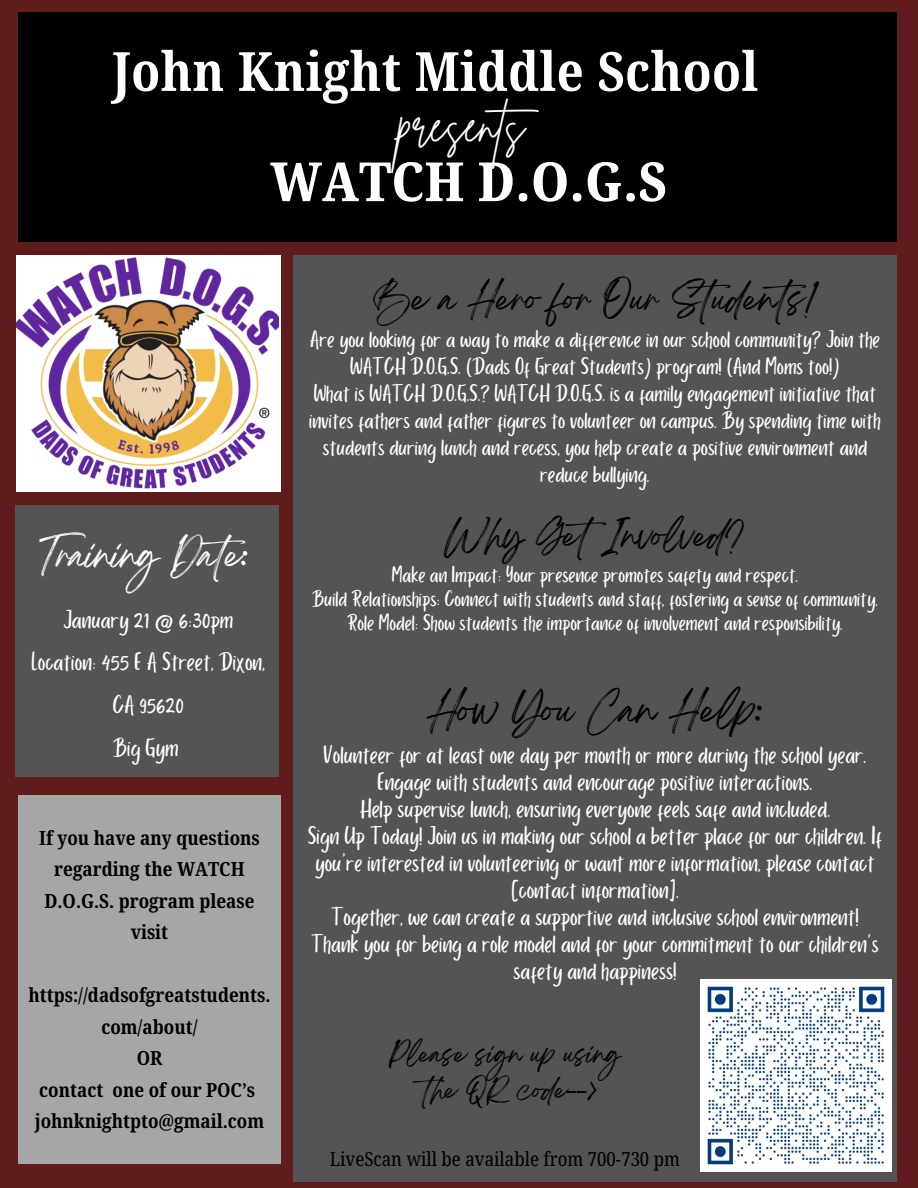
<style>
.page{position:relative;width:918px;height:1188px;background:#601c1c}
.page>*{position:absolute;margin:0;border:0;box-sizing:border-box;transform-origin:0 0}
.t1{font:700 54px "Noto Serif Ethiopic Condensed";letter-spacing:.01em;color:#fff}
.t2{font:800 54px "Noto Serif Ethiopic Condensed";letter-spacing:.01em;color:#fff}
.t3{font:48px "Brittany Signature";letter-spacing:.01em;color:#fff}
.t4{font:33.9px "Breathing";color:#000}
.t5{font:32.1px "Breathing";letter-spacing:-.025em;color:#fff}
.t6{font:30.9px "Breathing";color:#000}
.t7{font:29.4px "Breathing";color:#000}
.t8{font:26.7px/42.8px "Porcelain";color:#fff;text-align:center}
.t9{font:26.4px/27px "Porcelain";color:#fff;text-align:center}
.t10{font:24.9px/27px "Porcelain";color:#fff;text-align:center}
.t11{font:23.4px/23.7px "Porcelain";color:#fff;text-align:center}
.t12{font:22.5px/36px "Breathing";color:#000;text-align:center}
.t13{font:700 19.5px/31.5px "Noto Serif Ethiopic Condensed";color:#000;text-align:center}
.t14{font:19.5px "Noto Serif Ethiopic Condensed";color:#000}
</style>
<div class="page">
<div style="left:15px;top:505px;width:264px;height:272px;background:#545454"></div>
<div style="left:293px;top:255px;width:604px;height:927px;background:#545454"></div>
<div style="left:18px;top:12px;width:879px;height:230px;background:#000"></div>
<img style="left:17px;top:255px;width:262px;height:236px">
<div style="left:18px;top:796px;width:263px;height:368px;background:#a6a6a6"></div>
<img style="left:700px;top:980px;width:192px;height:191px">
<h3 class="t1" style="left:112px;top:33px;width:648px">John Knight Middle School</h3>
<h3 class="t3" style="left:398px;top:94px;width:156px">presents</h3>
<h3 class="t2" style="left:271px;top:143px;width:398px">WATCH D.O.G.S</h3>
<h5 class="t5" style="left:39px;top:545px;width:222px">Training Date:</h5>
<h5 class="t8" style="left:31px;top:599px;width:235px">January 21 @ 6:30pm<br>Location: 455 E A Street, Dixon,<br>CA 95620<br>Big Gym</h5>
<h3 class="t13" style="left:39px;top:822px;width:222px">If you have any questions regarding the WATCH<br>D.O.G.S. program please visit</h3>
<h4 class="t13" style="left:29px;top:979px;width:243px">https://dadsofgreatstudents. com/about/<br>OR<br>contact one of our POC’s johnknightpto@gmail.com</h4>
<h1 class="t6" style="left:374px;top:289px;width:448px">Be a Hero for Our Students!</h1>
<h1 class="t10" style="left:309px;top:327px;width:573px">Are you looking for a way to make a difference in our school community? Join the WATCH D.O.G.S. (Dads Of Great Students) program! (And Moms too!)<br>What is WATCH D.O.G.S.? WATCH D.O.G.S. is a family engagement initiative that invites fathers and father figures to volunteer on campus. By spending time with students during lunch and recess, you help create a positive environment and reduce bullying.</h1>
<p class="t7" style="left:445px;top:527px;width:302px">Why GetInvolved?</p>
<p class="t11" style="left:312px;top:564px;width:568px">Make an Impact: Your presence promotes safety and respect.<br>Build Relationships: Connect with students and staff, fostering a sense of community.<br>Role Model: Show students the importance of involvement and responsibility.</p>
<h2 class="t4" style="left:428px;top:699px;width:336px">How You Can Help:</h2>
<h2 class="t9" style="left:308px;top:743px;width:576px">Volunteer for at least one day per month or more during the school year.<br>Engage with students and encourage positive interactions.<br>Help supervise lunch, ensuring everyone feels safe and included.<br>Sign Up Today! Join us in making our school a better place for our children. If you're interested in volunteering or want more information, please contact [contact information].<br>Together, we can create a supportive and inclusive school environment!<br>Thank you for being a role model and for your commitment to our children’s safety and happiness!</h2>
<h3 class="t12" style="left:390px;top:1042px;width:233px">Please sign up using the QR code--&gt;</h3>
<p class="t14" style="left:330px;top:1145px;width:352px">LiveScan will be available from 700-730 pm</p>
</div>
